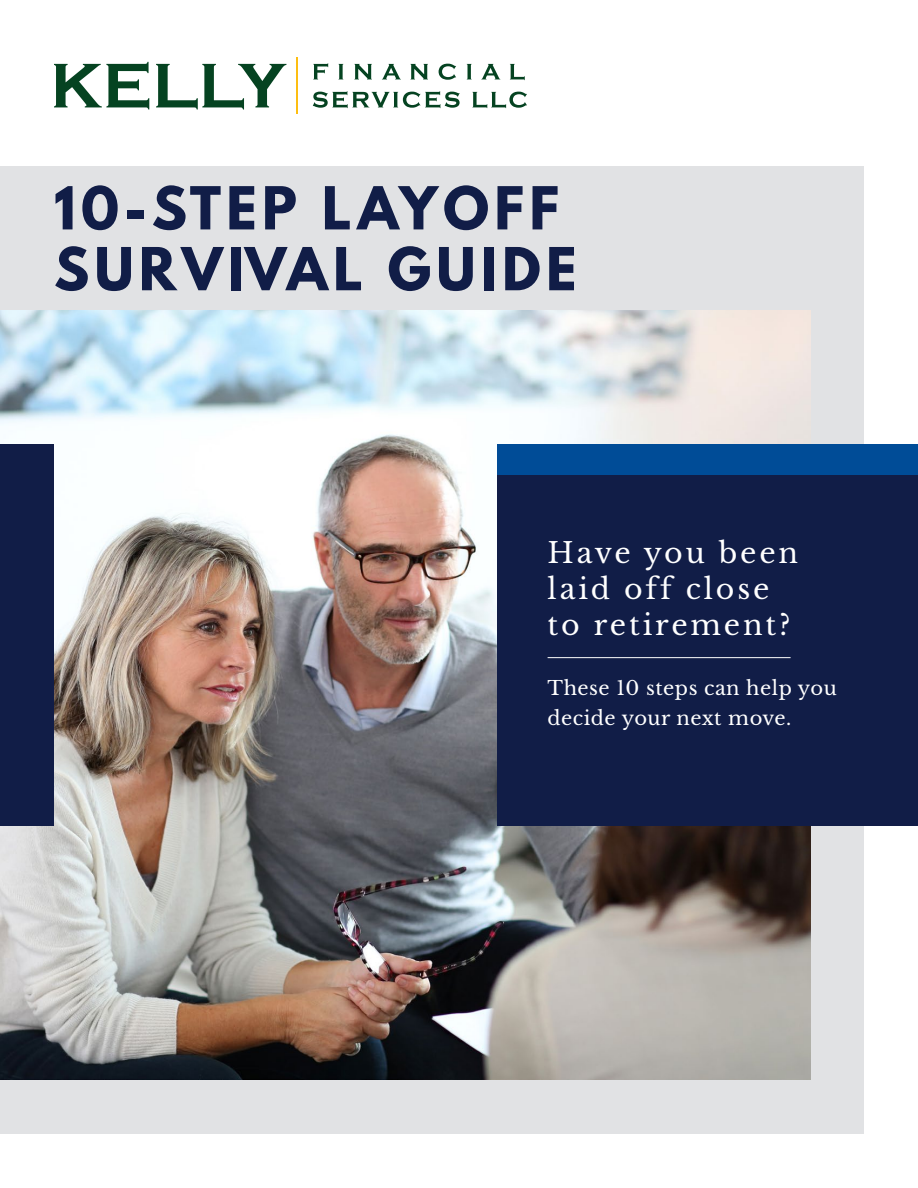
<style>
.page{position:relative;width:918px;height:1188px;background:#fff}
.page>*{position:absolute;margin:0;border:0;box-sizing:border-box;transform-origin:0 0}
.t1{font:700 52.5px/60.9px "League Spartan";letter-spacing:.1em;color:#111d47}
.t2{font:28.5px "Libre Baskerville";letter-spacing:.1em;color:#fff}
.t3{font:19.5px/30px "Libre Baskerville";letter-spacing:.025em;color:#fff}
</style>
<div class="page">
<div style="left:0;top:166px;width:864px;height:968px;background:#e1e2e4"></div>
<img style="left:0;top:311px;width:810px;height:768px">
<div style="left:0;top:444px;width:54px;height:382px;background:#111d47"></div>
<div style="left:498px;top:444px;width:420px;height:382px;background:#111d47"></div>
<div style="left:498px;top:444px;width:420px;height:31px;background:#004c97"></div>
<hr style="left:548px;top:657px;width:243px;height:1px;background:#fff">
<hr style="left:296px;top:58px;width:2px;height:56px;background:#fdbe12">
<svg style="left:54px;top:62px;width:95px;height:47px"></svg>
<svg style="left:156px;top:64px;width:130px;height:45px"></svg>
<svg style="left:313px;top:63px;width:15px;height:16px"></svg>
<svg style="left:338px;top:64px;width:5px;height:15px"></svg>
<svg style="left:354px;top:64px;width:18px;height:15px"></svg>
<svg style="left:382px;top:64px;width:19px;height:15px"></svg>
<svg style="left:410px;top:64px;width:18px;height:15px"></svg>
<svg style="left:439px;top:64px;width:17px;height:16px"></svg>
<svg style="left:467px;top:64px;width:5px;height:15px"></svg>
<svg style="left:482px;top:64px;width:18px;height:15px"></svg>
<svg style="left:510px;top:64px;width:15px;height:16px"></svg>
<svg style="left:313px;top:91px;width:147px;height:17px"></svg>
<svg style="left:472px;top:92px;width:55px;height:16px"></svg>
<p class="t1" style="left:54px;top:177px;width:524px">10-STEP LAYOFF<br>SURVIVAL GUIDE</p>
<p class="t2" style="left:548px;top:535px;width:252px">Have you been</p>
<p class="t2" style="left:548px;top:571px;width:223px">laid off close</p>
<p class="t2" style="left:548px;top:607px;width:245px">to retirement?</p>
<p class="t3" style="left:548px;top:673px;width:291px">These 10 steps can help you decide your next move.</p>
</div>
